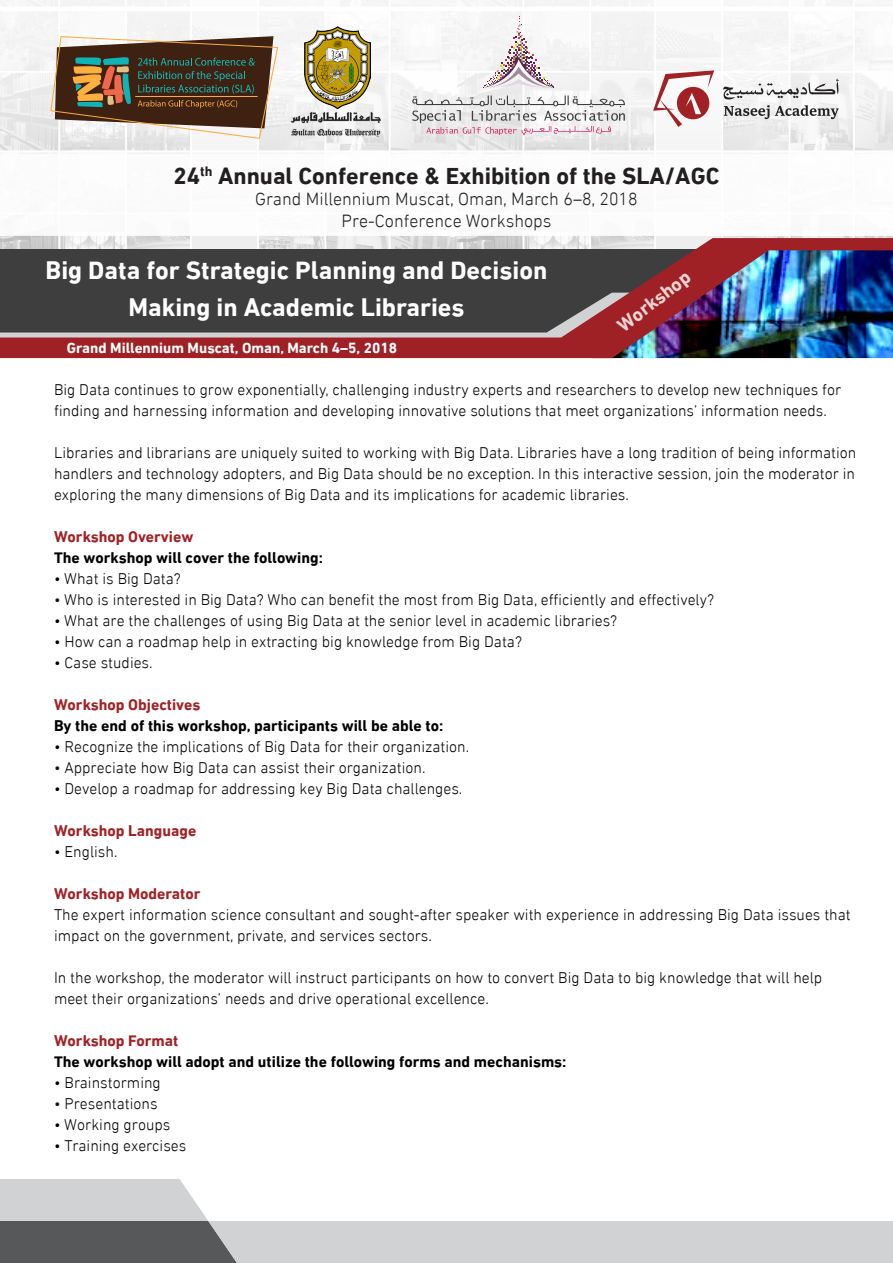
<style>
.page{position:relative;width:893px;height:1263px;background:#fff}
.page>*{position:absolute;margin:0;border:0;box-sizing:border-box;transform-origin:0 0}
.t1{font:700 25.8px/37.5px "DIN Next LTW23";color:#fff;text-align:center}
.t2{font:700 23.85px "DIN Next LTW23";color:#231f20}
.t3{font:700 19.35px "DIN Next LTW23";color:#fff}
.t4{font:300 18px "DIN Next LTW23";color:#231f20}
.t5{font:300 15.75px/21px "DIN Next LTW23";color:#000}
.t6{font:700 15.75px "DIN Next LTW23";color:#000}
.t7{font:700 15.75px "DIN Next LTW23";color:#a12125}
.t8{font:700 15px "DIN Next LTW23";color:#fff}
</style>
<div class="page">
<img style="left:0;top:0;width:893px;height:238px">
<svg style="left:0;top:153px;width:893px;height:83px"></svg>
<svg style="left:412px;top:96px;width:213px;height:39px"></svg>
<svg style="left:483px;top:16px;width:72px;height:73px"></svg>
<svg style="left:724px;top:105px;width:115px;height:14px"></svg>
<svg style="left:723px;top:79px;width:116px;height:20px"></svg>
<svg style="left:653px;top:70px;width:61px;height:57px"></svg>
<img style="left:0;top:238px;width:893px;height:120px">
<svg style="left:50px;top:36px;width:228px;height:103px;background:#776756"></svg>
<hr style="left:135px;top:96px;width:123px;height:1px;background:#faae49">
<img style="left:304px;top:26px;width:66px;height:82px">
<img style="left:287px;top:110px;width:97px;height:29px">
<svg style="left:0;top:1179px;width:893px;height:84px"></svg>
<p class="t2" style="left:174px;top:161px;width:547px">24<sup>th</sup> Annual Conference &amp; Exhibition of the SLA/AGC</p>
<p class="t4" style="left:255px;top:188px;width:384px">Grand Millennium Muscat, Oman, March 6–8, 2018</p>
<p class="t4" style="left:342px;top:210px;width:211px">Pre-Conference Workshops</p>
<p class="t1" style="left:46px;top:251px;width:503px">Big Data for Strategic Planning and Decision<br>Making in Academic Libraries</p>
<p class="t3" style="left:613px;top:319px;width:88px;rotate:-38deg">Workshop</p>
<p class="t8" style="left:67px;top:339px;width:332px">Grand Millennium Muscat, Oman, March 4–5, 2018</p>
<p class="t5" style="left:54px;top:379px;width:789px">Big Data continues to grow exponentially, challenging industry experts and researchers to develop new techniques for finding and harnessing information and developing innovative solutions that meet organizations’ information needs.</p>
<p class="t5" style="left:54px;top:442px;width:804px;text-align:justify">Libraries and librarians are uniquely suited to working with Big Data. Libraries have a long tradition of being information handlers and technology adopters, and Big Data should be no exception. In this interactive session, join the moderator in exploring the many dimensions of Big Data and its implications for academic libraries.</p>
<p class="t7" style="left:54px;top:527px;width:141px">Workshop Overview</p>
<p class="t6" style="left:54px;top:548px;width:270px">The workshop will cover the following:</p>
<p class="t5" style="left:54px;top:568px;width:128px">• What is Big Data?</p>
<p class="t5" style="left:54px;top:589px;width:662px">• Who is interested in Big Data? Who can benefit the most from Big Data, efficiently and effectively?</p>
<p class="t5" style="left:54px;top:610px;width:565px">• What are the challenges of using Big Data at the senior level in academic libraries?</p>
<p class="t5" style="left:54px;top:631px;width:469px">• How can a roadmap help in extracting big knowledge from Big Data?</p>
<p class="t5" style="left:54px;top:652px;width:100px">• Case studies.</p>
<p class="t7" style="left:54px;top:695px;width:148px">Workshop Objectives</p>
<p class="t6" style="left:54px;top:716px;width:391px">By the end of this workshop, participants will be able to:</p>
<p class="t5" style="left:54px;top:736px;width:417px">• Recognize the implications of Big Data for their organization.</p>
<p class="t5" style="left:54px;top:757px;width:373px">• Appreciate how Big Data can assist their organization.</p>
<p class="t5" style="left:54px;top:778px;width:410px">• Develop a roadmap for addressing key Big Data challenges.</p>
<p class="t7" style="left:54px;top:821px;width:144px">Workshop Language</p>
<p class="t5" style="left:54px;top:841px;width:65px">• English.</p>
<p class="t7" style="left:54px;top:884px;width:148px">Workshop Moderator</p>
<p class="t5" style="left:54px;top:904px;width:798px">The expert information science consultant and sought-after speaker with experience in addressing Big Data issues that impact on the government, private, and services sectors.</p>
<p class="t5" style="left:54px;top:967px;width:770px">In the workshop, the moderator will instruct participants on how to convert Big Data to big knowledge that will help meet their organizations’ needs and drive operational excellence.</p>
<p class="t7" style="left:54px;top:1031px;width:126px">Workshop Format</p>
<p class="t6" style="left:54px;top:1052px;width:514px">The workshop will adopt and utilize the following forms and mechanisms:</p>
<p class="t5" style="left:54px;top:1072px;width:108px">• Brainstorming</p>
<p class="t5" style="left:54px;top:1093px;width:105px">• Presentations</p>
<p class="t5" style="left:54px;top:1114px;width:118px">• Working groups</p>
<p class="t5" style="left:54px;top:1135px;width:134px">• Training exercises</p>
</div>
